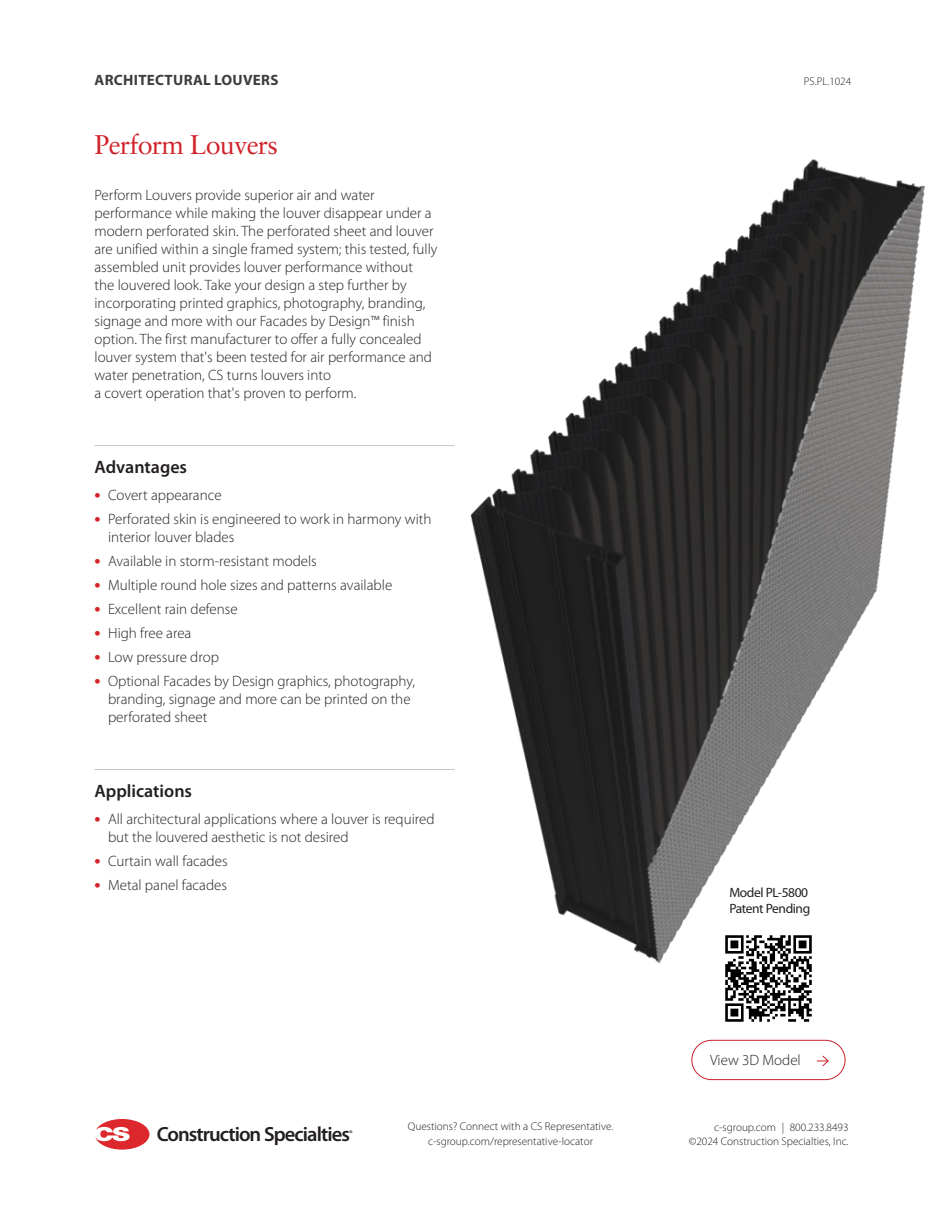
<style>
.page{position:relative;width:945px;height:1215px;background:#fff}
.page>*{position:absolute;margin:0;border:0;box-sizing:border-box;transform-origin:0 0}
.Product_Name{font:27px "Sabon LT Pro";letter-spacing:-.03em;color:#d1232a}
.t1{font:600 20.55px "Myriad Pro";letter-spacing:-.045em;color:#231f20}
.Bullet_List_Subhead_w_Rule{font:600 18px "Myriad Pro";color:#231f20}
.Intro_paragraph{font:300 15px/18px "Myriad Pro";color:#231f20}
.t2{font:700 15px "Myriad Pro";letter-spacing:.02em;color:#3e3e3f}
.Paragraph_2_Style{font:300 15px "Myriad Pro";color:#231f20}
.t3{font:13.5px "Myriad Pro";letter-spacing:-.03em;color:#231f20}
.t4{font:300 11.25px/14.2px "Myriad Pro";color:#231f20;text-align:center}
.t5{font:600 8.25px "Myriad Pro";color:#231f20}
.s1{font-weight:700;font-size:18px;color:#d1232a}
</style>
<div class="page">
<svg style="left:95px;top:1119px;width:54px;height:31px"></svg>
<img style="left:470px;top:159px;width:455px;height:881px">
<img style="left:721px;top:931px;width:95px;height:95px">
<div style="left:692px;top:1040px;width:153px;height:40px;border:1px solid #cd202c;border-radius:20px"></div>
<svg style="left:817px;top:1055px;width:12px;height:12px"></svg>
<hr style="left:94px;top:445px;width:361px;height:1px;background:#c7c8ca">
<hr style="left:94px;top:769px;width:361px;height:1px;background:#c7c8ca">
<p class="t2" style="left:95px;top:72px;width:185px">ARCHITECTURAL LOUVERS</p>
<p class="t4" style="left:804px;top:74px;width:49px">PS.PL.1024</p>
<p class="Product_Name" style="left:94px;top:128px;width:185px">Perform Louvers</p>
<p class="Intro_paragraph" style="left:94px;top:186px;width:345px">Perform Louvers provide superior air and water performance while making the louver disappear under a modern perforated skin. The perforated sheet and louver are unified within a single framed system; this tested, fully assembled unit provides louver performance without<br>the louvered look. Take your design a step further by incorporating printed graphics, photography, branding, signage and more with our Facades by Design™ finish option. The first manufacturer to offer a fully concealed louver system that's been tested for air performance and water penetration, CS turns louvers into</p>
<p class="Intro_paragraph" style="left:94px;top:384px;width:263px">a covert operation that's proven to perform.</p>
<p class="Bullet_List_Subhead_w_Rule" style="left:94px;top:455px;width:94px">Advantages</p>
<p class="Intro_paragraph" style="left:94px;top:486px;width:129px"><span class="s1">•</span> Covert appearance</p>
<p class="Intro_paragraph" style="left:108px;top:510px;width:325px;text-indent:-14px"><span class="s1">•</span> Perforated skin is engineered to work in harmony with interior louver blades</p>
<p class="Intro_paragraph" style="left:94px;top:552px;width:224px"><span class="s1">•</span> Available in storm-resistant models</p>
<p class="Intro_paragraph" style="left:94px;top:576px;width:299px"><span class="s1">•</span> Multiple round hole sizes and patterns available</p>
<p class="Intro_paragraph" style="left:94px;top:600px;width:145px"><span class="s1">•</span> Excellent rain defense</p>
<p class="Intro_paragraph" style="left:94px;top:624px;width:98px"><span class="s1">•</span> High free area</p>
<p class="Intro_paragraph" style="left:94px;top:648px;width:126px"><span class="s1">•</span> Low pressure drop</p>
<p class="Intro_paragraph" style="left:108px;top:672px;width:309px;text-indent:-14px"><span class="s1">•</span> Optional Facades by Design graphics, photography, branding, signage and more can be printed on the perforated sheet</p>
<p class="Bullet_List_Subhead_w_Rule" style="left:94px;top:779px;width:99px">Applications</p>
<p class="Intro_paragraph" style="left:108px;top:810px;width:328px;text-indent:-14px"><span class="s1">•</span> All architectural applications where a louver is required but the louvered aesthetic is not desired</p>
<p class="Intro_paragraph" style="left:94px;top:852px;width:135px"><span class="s1">•</span> Curtain wall facades</p>
<p class="Intro_paragraph" style="left:94px;top:876px;width:134px"><span class="s1">•</span> Metal panel facades</p>
<p class="t3" style="left:729px;top:885px;width:80px">Model PL-5800</p>
<p class="t3" style="left:729px;top:901px;width:82px">Patent Pending</p>
<p class="Paragraph_2_Style" style="left:710px;top:1051px;width:92px">View 3D Model</p>
<p class="t4" style="left:408px;top:1119px;width:207px">Questions? Connect with a CS Representative. c-sgroup.com/representative-locator</p>
<p class="t4" style="left:714px;top:1120px;width:136px">c-sgroup.com | 800.233.8493</p>
<h2 class="t1" style="left:157px;top:1121px;width:195px">Construction Specialties</h2>
<p class="t4" style="left:689px;top:1134px;width:161px">©2024 Construction Specialties, Inc.</p>
<p class="t5" style="left:349px;top:1128px;width:5px">®</p>
</div>
